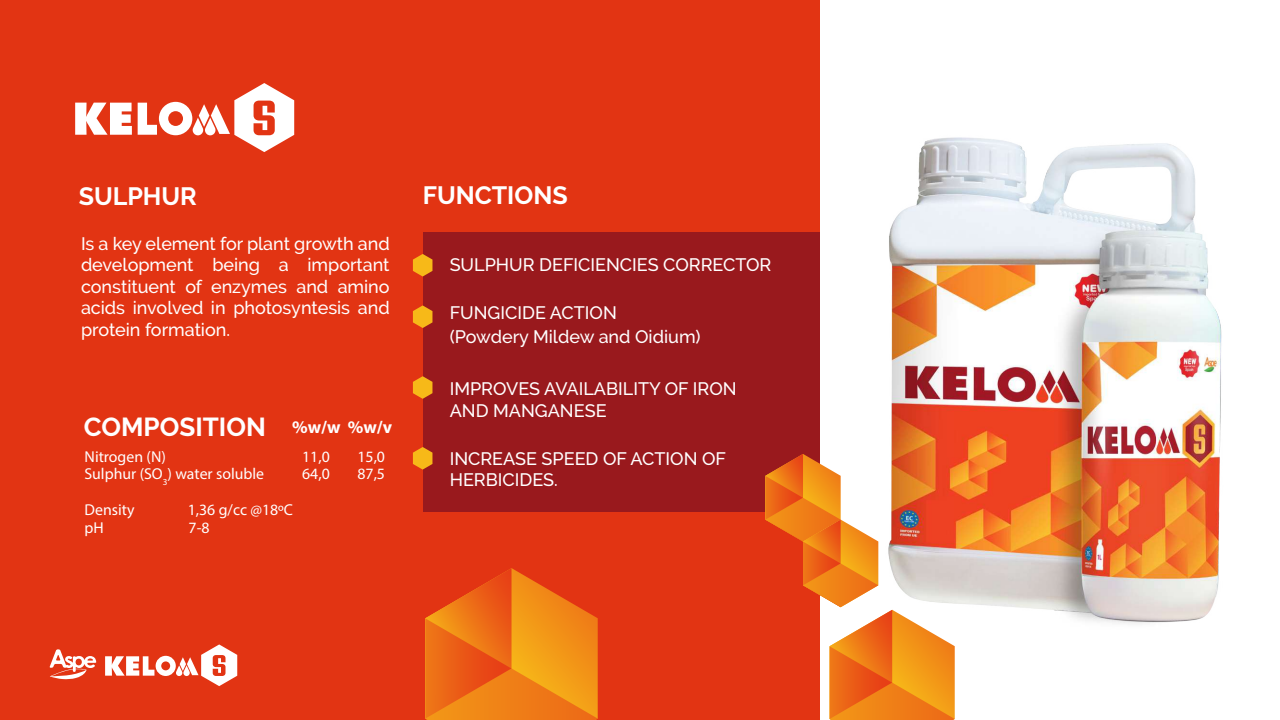
<style>
.page{position:relative;width:1280px;height:720px;background:#fff}
.page>*{position:absolute;margin:0;border:0;box-sizing:border-box;transform-origin:0 0}
.t1{font:700 26px "Raleway";color:#fff}
.t2{font:700 25px "Raleway";color:#fff}
.t3{font:500 18px/21.6px "Raleway";color:#fff}
.t4{font:700 17.8px "Myriad Pro";color:#fff}
.t5{font:15.8px/17.8px "Myriad Pro";color:#fff}
</style>
<div class="page">
<div style="left:0;top:0;width:819px;height:720px;background:#e23413"></div>
<svg style="left:50px;top:649px;width:46px;height:30px"></svg>
<svg style="left:105px;top:644px;width:132px;height:42px"></svg>
<img style="left:889px;top:137px;width:333px;height:487px">
<div style="left:423px;top:233px;width:396px;height:279px;background:#99191d"></div>
<svg style="left:413px;top:254px;width:19px;height:23px"></svg>
<svg style="left:413px;top:305px;width:19px;height:23px"></svg>
<svg style="left:413px;top:376px;width:19px;height:23px"></svg>
<svg style="left:413px;top:447px;width:19px;height:23px"></svg>
<svg style="left:75px;top:103px;width:57px;height:32px"></svg>
<svg style="left:138px;top:83px;width:156px;height:69px"></svg>
<svg style="left:765px;top:454px;width:190px;height:266px"></svg>
<svg style="left:425px;top:568px;width:173px;height:152px"></svg>
<h2 class="t2" style="left:79px;top:182px;width:120px">SULPHUR</h2>
<h2 class="t2" style="left:423px;top:181px;width:147px">FUNCTIONS</h2>
<p class="t3" style="left:81px;top:232px;width:310px;text-align:justify">Is a key element for plant growth and development being a important constituent of enzymes and amino acids involved in photosyntesis and protein formation.</p>
<h1 class="t1" style="left:84px;top:412px;width:184px">COMPOSITION</h1>
<p class="t5" style="left:85px;top:447px;width:181px">Nitrogen (N)<br>Sulphur (SO<sub>3</sub>) water soluble</p>
<p class="t5" style="left:85px;top:501px;width:52px">Density</p>
<p class="t5" style="left:188px;top:501px;width:107px">1,36 g/cc @18ºC</p>
<p class="t5" style="left:85px;top:518px;width:21px">pH</p>
<p class="t5" style="left:189px;top:518px;width:23px">7-8</p>
<p class="t4" style="left:292px;top:416px;width:102px">%w/w %w/v</p>
<p class="t5" style="left:357px;top:447px;width:29px">15,0<br>87,5</p>
<p class="t5" style="left:302px;top:447px;width:29px">11,0<br>64,0</p>
<p class="t3" style="left:450px;top:254px;width:323px">SULPHUR DEFICIENCIES CORRECTOR</p>
<p class="t3" style="left:450px;top:301px;width:169px">FUNGICIDE ACTION</p>
<p class="t3" style="left:450px;top:326px;width:253px">(Powdery Mildew and Oidium)</p>
<p class="t3" style="left:450px;top:378px;width:289px">IMPROVES AVAILABILITY OF IRON<br>AND MANGANESE</p>
<p class="t3" style="left:450px;top:447px;width:278px">INCREASE SPEED OF ACTION OF<br>HERBICIDES.</p>
</div>
